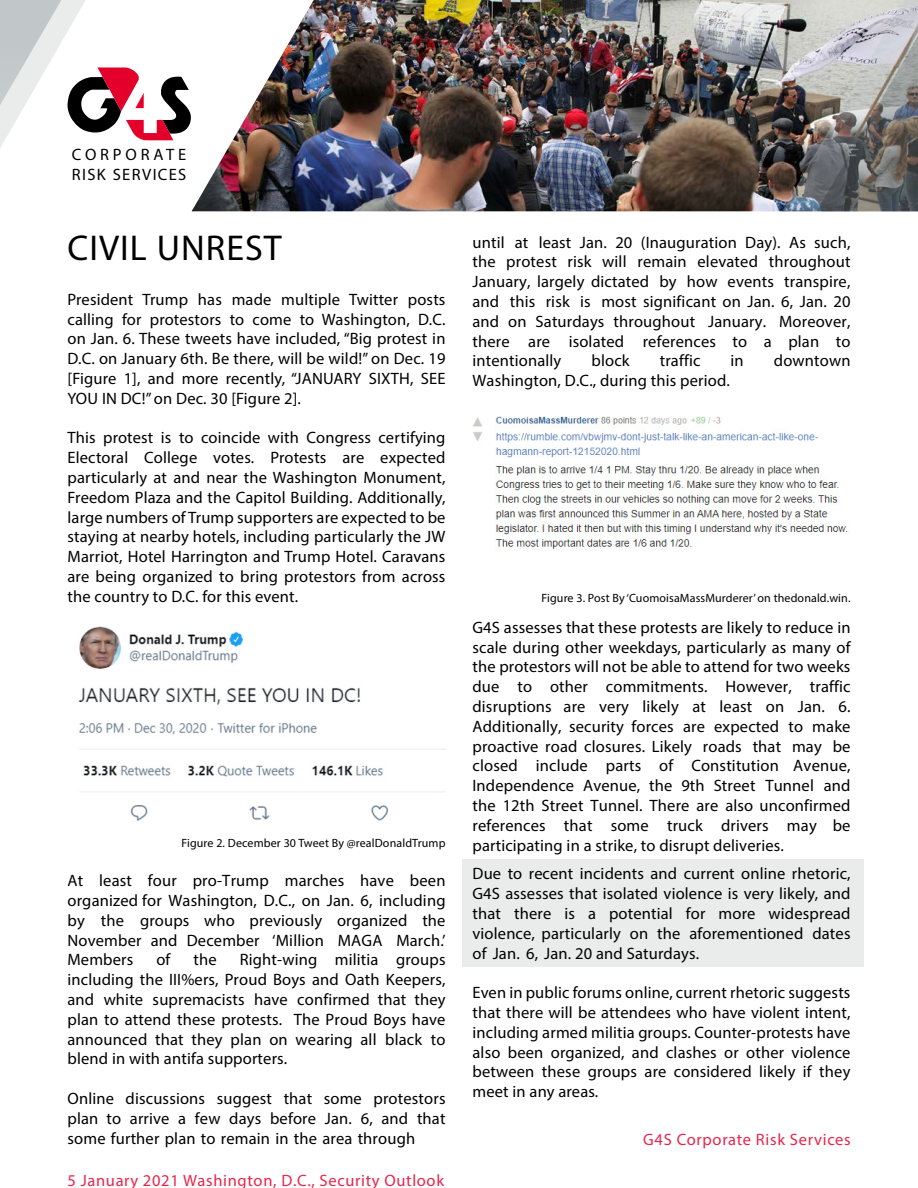
<style>
.page{position:relative;width:918px;height:1188px;background:#fff}
.page>*{position:absolute;margin:0;border:0;box-sizing:border-box;transform-origin:0 0}
.t1{font:36px "Myriad Pro";letter-spacing:.03em;color:#000}
.t2{font:16.5px/19.8px "Myriad Pro";letter-spacing:.01em;color:#000;text-align:justify}
.t3{font:16.5px "Myriad Pro";letter-spacing:.04em;color:#e8264b}
.t4{font:16.5px/19.8px "Myriad Pro";letter-spacing:.09em;color:#000101}
.t5{font:12px "Myriad Pro";letter-spacing:.01em;color:#000}
</style>
<div class="page">
<div style="left:462px;top:859px;width:402px;height:108px;background:#eaecec"></div>
<img style="left:192px;top:0;width:590px;height:211px">
<img style="left:782px;top:0;width:136px;height:211px">
<svg style="left:0;top:0;width:191px;height:148px"></svg>
<img style="left:78px;top:626px;width:368px;height:195px">
<img style="left:473px;top:416px;width:375px;height:133px">
<p class="t4" style="left:72px;top:145px;width:116px">CORPORATE<br>RISK SERVICES</p>
<h1 class="t1" style="left:68px;top:226px;width:216px">CIVIL UNREST</h1>
<p class="t2" style="left:68px;top:289px;width:380px">President Trump has made multiple Twitter posts calling for protestors to come to Washington, D.C. on Jan. 6. These tweets have included, “Big protest in D.C. on January 6th. Be there, will be wild!” on Dec. 19 [Figure 1], and more recently, “JANUARY SIXTH, SEE YOU IN DC!” on Dec. 30 [Figure 2].</p>
<p class="t2" style="left:68px;top:428px;width:380px">This protest is to coincide with Congress certifying Electoral College votes. Protests are expected particularly at and near the Washington Monument, Freedom Plaza and the Capitol Building. Additionally, large numbers of Trump supporters are expected to be staying at nearby hotels, including particularly the JW Marriot, Hotel Harrington and Trump Hotel. Caravans are being organized to bring protestors from across the country to D.C. for this event.</p>
<p class="t5" style="left:182px;top:835px;width:265px">Figure 2. December 30 Tweet By @realDonaldTrump</p>
<p class="t2" style="left:68px;top:870px;width:380px">At least four pro-Trump marches have been organized for Washington, D.C., on Jan. 6, including by the groups who previously organized the November and December ‘Million MAGA March.’ Members</p>
<p class="t2" style="left:156px;top:950px;width:16px">of</p>
<p class="t2" style="left:194px;top:950px;width:25px">the</p>
<p class="t2" style="left:67px;top:950px;width:380px;text-indent:172px">Right-wing militia groups including the III%ers, Proud Boys and Oath Keepers, and white supremacists have confirmed that they plan to attend these protests. The Proud Boys have announced that they plan on wearing all black to blend in with antifa supporters.</p>
<p class="t2" style="left:67px;top:1088px;width:380px">Online discussions suggest that some protestors plan to arrive a few days before Jan. 6, and that some further plan to remain in the area through</p>
<p class="t3" style="left:67px;top:1170px;width:378px">5 January 2021 Washington, D.C., Security Outlook</p>
<p class="t2" style="left:472px;top:232px;width:380px">until at least Jan. 20 (Inauguration Day). As such, the protest risk will remain elevated throughout January, largely dictated by how events transpire, and this risk is most significant on Jan. 6, Jan. 20 and on Saturdays throughout January. Moreover, there are isolated references to a plan to intentionally</p>
<p class="t2" style="left:592px;top:351px;width:40px">block</p>
<p class="t2" style="left:660px;top:351px;width:42px">traffic</p>
<p class="t2" style="left:731px;top:351px;width:15px">in</p>
<p class="t2" style="left:774px;top:351px;width:78px">downtown</p>
<p class="t2" style="left:472px;top:371px;width:259px">Washington, D.C., during this period.</p>
<p class="t5" style="left:542px;top:591px;width:310px">Figure 3. Post By ‘CuomoisaMassMurderer’ on thedonald.win.</p>
<p class="t2" style="left:472px;top:617px;width:380px">G4S assesses that these protests are likely to reduce in scale during other weekdays, particularly as many of the protestors will not be able to attend for two weeks due to other commitments. However, traffic disruptions are very likely at least on Jan. 6.<br>Additionally, security forces are expected to make proactive road closures. Likely roads that may be closed include parts of Constitution Avenue, Independence Avenue, the 9th Street Tunnel and the 12th Street Tunnel. There are also unconfirmed references that some truck drivers may be participating in a strike, to disrupt deliveries.</p>
<p class="t2" style="left:472px;top:864px;width:380px">Due to recent incidents and current online rhetoric, G4S assesses that isolated violence is very likely, and that there is a potential for more widespread violence, particularly on the aforementioned dates of Jan. 6, Jan. 20 and Saturdays.</p>
<p class="t2" style="left:472px;top:983px;width:380px">Even in public forums online, current rhetoric suggests that there will be attendees who have violent intent, including armed militia groups. Counter-protests have also been organized, and clashes or other violence between these groups are considered likely if they meet in any areas.</p>
<p class="t3" style="left:643px;top:1130px;width:209px">G4S Corporate Risk Services</p>
</div>
